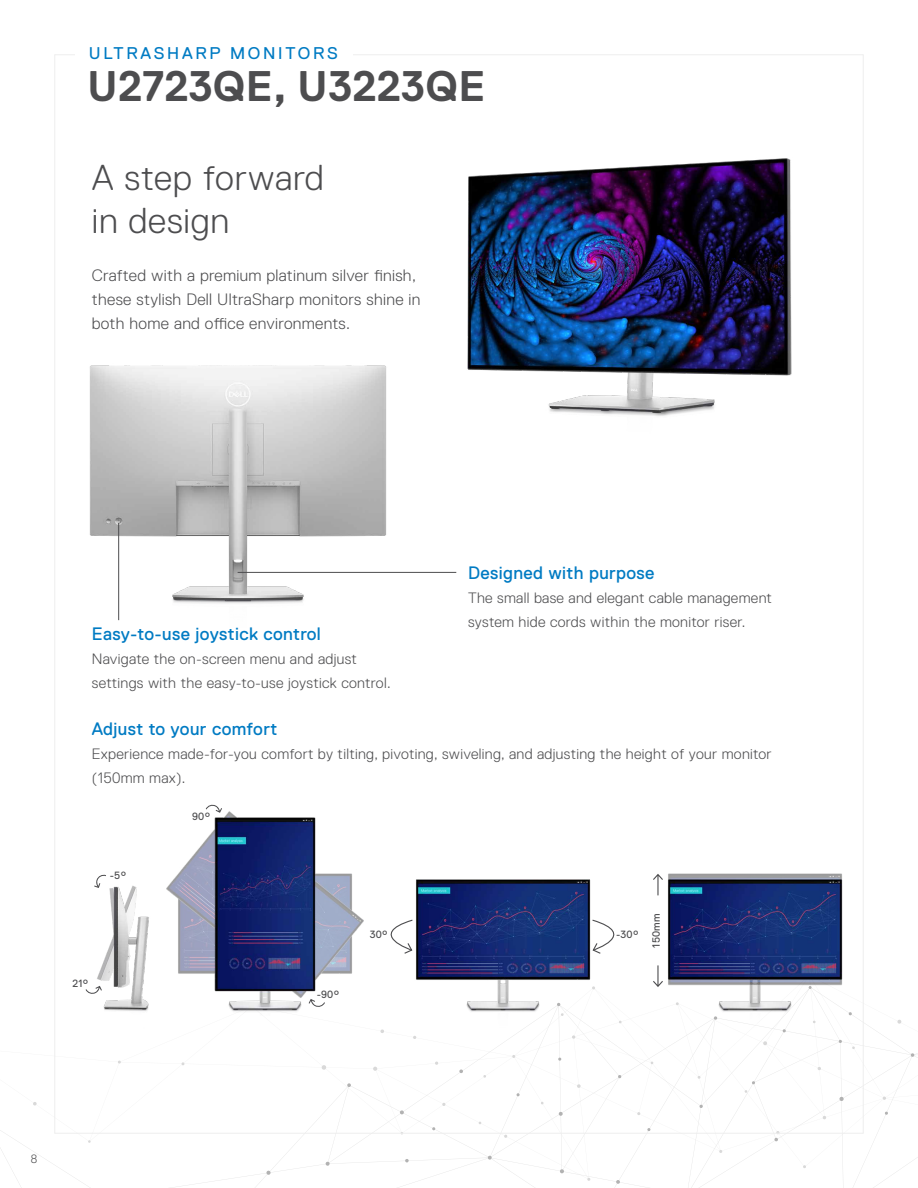
<style>
.page{position:relative;width:918px;height:1188px;background:#fff}
.page>*{position:absolute;margin:0;border:0;box-sizing:border-box;transform-origin:0 0}
.t1{font:700 42.75px "Dell Replica";letter-spacing:.005em;color:#4d4d4f}
.Page_Title_24___28_8{font:300 36px/43.2px "Dell Replica";letter-spacing:.02em;color:#4d4d4f}
.Blue_Header_12_14{font:18px "Dell Replica";letter-spacing:.02em;color:#007bc3}
.t2{font:16.95px "Dell Replica";letter-spacing:.16em;color:#007bc3}
.Under_header_11_16{font:300 16.5px/24px "Dell Replica";letter-spacing:.02em;color:#4d4d4f}
.Body_10_16{font:300 15px/24px "Dell Replica";letter-spacing:.02em;color:#4d4d4f}
.t3{font:300 12px "Dell Replica";color:#4d4d4f}
.t4{font:10.5px "Dell Replica";letter-spacing:.02em;color:#4d4d4f}
</style>
<div class="page">
<svg style="left:0;top:1020px;width:918px;height:168px"></svg>
<svg style="left:839px;top:1097px;width:5px;height:4px"></svg>
<svg style="left:911px;top:1053px;width:3px;height:4px"></svg>
<svg style="left:616px;top:1180px;width:4px;height:4px"></svg>
<svg style="left:559px;top:1112px;width:4px;height:4px"></svg>
<svg style="left:400px;top:1110px;width:4px;height:4px"></svg>
<svg style="left:266px;top:1171px;width:5px;height:4px"></svg>
<svg style="left:560px;top:1169px;width:4px;height:4px"></svg>
<svg style="left:774px;top:1131px;width:6px;height:10px"></svg>
<svg style="left:326px;top:1162px;width:4px;height:4px"></svg>
<svg style="left:347px;top:1083px;width:4px;height:4px"></svg>
<svg style="left:459px;top:1069px;width:4px;height:4px"></svg>
<svg style="left:488px;top:1156px;width:4px;height:4px"></svg>
<svg style="left:405px;top:1159px;width:4px;height:3px"></svg>
<svg style="left:699px;top:1105px;width:4px;height:3px"></svg>
<svg style="left:647px;top:1128px;width:4px;height:3px"></svg>
<svg style="left:516px;top:1093px;width:4px;height:3px"></svg>
<img style="left:397px;top:54px;width:467px;height:446px">
<img style="left:54px;top:294px;width:371px;height:374px">
<hr style="left:238px;top:572px;width:218px;height:1px;background:#4d4d4f">
<hr style="left:118px;top:523px;width:1px;height:97px;background:#4d4d4f">
<img style="left:169px;top:808px;width:195px;height:204px">
<svg style="left:206px;top:804px;width:16px;height:9px"></svg>
<svg style="left:309px;top:999px;width:16px;height:9px"></svg>
<img style="left:647px;top:833px;width:217px;height:217px">
<svg style="left:653px;top:874px;width:10px;height:21px"></svg>
<svg style="left:653px;top:965px;width:10px;height:22px"></svg>
<img style="left:78px;top:885px;width:91px;height:143px">
<svg style="left:94px;top:874px;width:12px;height:14px"></svg>
<svg style="left:86px;top:986px;width:16px;height:9px"></svg>
<img style="left:394px;top:879px;width:217px;height:171px">
<svg style="left:390px;top:919px;width:24px;height:36px"></svg>
<svg style="left:591px;top:919px;width:24px;height:36px"></svg>
<p class="t2" style="left:89px;top:44px;width:251px">ULTRASHARP MONITORS</p>
<h1 class="t1" style="left:87px;top:63px;width:400px">U2723QE, U3223QE</h1>
<p class="Page_Title_24___28_8" style="left:92px;top:156px;width:234px">A step forward in design</p>
<p class="Under_header_11_16" style="left:92px;top:264px;width:330px">Crafted with a premium platinum silver finish, these stylish Dell UltraSharp monitors shine in both home and office environments.</p>
<p class="Blue_Header_12_14" style="left:92px;top:624px;width:231px">Easy-to-use joystick control</p>
<p class="Body_10_16" style="left:92px;top:647px;width:300px">Navigate the on-screen menu and adjust settings with the easy-to-use joystick control.</p>
<p class="Blue_Header_12_14" style="left:468px;top:562px;width:188px">Designed with purpose</p>
<p class="Body_10_16" style="left:468px;top:585px;width:306px">The small base and elegant cable management system hide cords within the monitor riser.</p>
<p class="Blue_Header_12_14" style="left:92px;top:719px;width:187px">Adjust to your comfort</p>
<p class="Body_10_16" style="left:92px;top:742px;width:681px">Experience made-for-you comfort by tilting, pivoting, swiveling, and adjusting the height of your monitor (150mm max).</p>
<p class="t4" style="left:110px;top:869px;width:18px">-5°</p>
<p class="t4" style="left:72px;top:977px;width:18px">21°</p>
<p class="t4" style="left:192px;top:811px;width:20px">90°</p>
<p class="t4" style="left:317px;top:989px;width:24px">-90°</p>
<p class="t4" style="left:370px;top:928px;width:20px">30°</p>
<p class="t4" style="left:616px;top:928px;width:24px">-30°</p>
<p class="t4" style="left:650px;top:948px;width:36px;rotate:-90deg">150mm</p>
<p class="t3" style="left:31px;top:1152px;width:8px">8</p>
</div>
